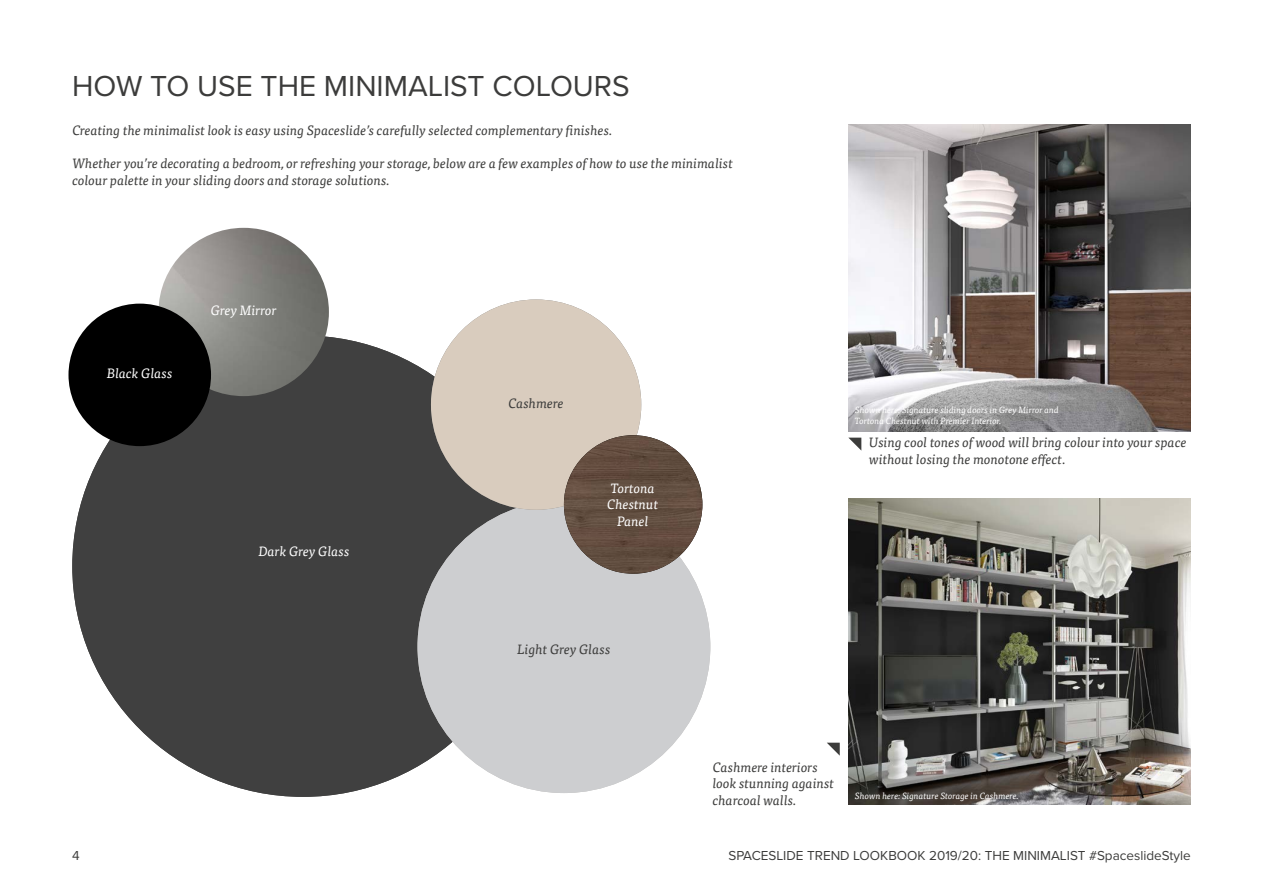
<style>
.page{position:relative;width:1263px;height:893px;background:#fff}
.page>*{position:absolute;margin:0;border:0;box-sizing:border-box;transform-origin:0 0}
.t1{font:30px "Proxima Nova";color:#3c3c3b}
.t2{font:italic 13.5px/16.5px "Tisa Pro";color:#3c3c3b}
.t3{font:13.5px "Proxima Nova";color:#3c3c3b}
.t4{font:italic 13.5px/16.5px "Tisa Pro";color:#fff;text-align:center}
.t5{font:italic 9px/10.5px "Tisa Pro";color:#fff}
</style>
<div class="page">
<div style="left:72px;top:335px;width:462px;height:462px;background:#404040;border-radius:231px"></div>
<img style="left:158px;top:228px;width:171px;height:168px">
<div style="left:417px;top:500px;width:293px;height:293px;background:#cdced0;border-radius:146px"></div>
<img style="left:848px;top:125px;width:343px;height:306px">
<img style="left:848px;top:499px;width:343px;height:306px">
<svg style="left:827px;top:743px;width:13px;height:13px"></svg>
<svg style="left:849px;top:438px;width:12px;height:12px"></svg>
<div style="left:431px;top:299px;width:210px;height:211px;background:#d9ccbe;border-radius:105px"></div>
<div style="left:68px;top:304px;width:143px;height:142px;background:#000;border-radius:50%"></div>
<img style="left:564px;top:435px;width:138px;height:139px;border-radius:69px">
<h1 class="t1" style="left:72px;top:64px;width:559px">HOW TO USE THE MINIMALIST COLOURS</h1>
<p class="t2" style="left:72px;top:121px;width:541px">Creating the minimalist look is easy using Spaceslide’s carefully selected complementary finishes.</p>
<p class="t2" style="left:72px;top:154px;width:662px">Whether you’re decorating a bedroom, or refreshing your storage, below are a few examples of how to use the minimalist colour palette in your sliding doors and storage solutions.</p>
<p class="t4" style="left:107px;top:364px;width:67px">Black Glass</p>
<p class="t4" style="left:211px;top:301px;width:67px">Grey Mirror</p>
<p class="t4" style="left:258px;top:542px;width:93px">Dark Grey Glass</p>
<p class="t2" style="left:508px;top:394px;width:57px">Cashmere</p>
<p class="t4" style="left:607px;top:479px;width:53px">Tortona<br>Chestnut<br>Panel</p>
<p class="t2" style="left:517px;top:640px;width:95px">Light Grey Glass</p>
<p class="t5" style="left:855px;top:404px;width:205px">Shown here: Signature sliding doors in Grey Mirror and<br>Tortona Chestnut with Premier Interior.</p>
<p class="t2" style="left:869px;top:434px;width:319px">Using cool tones of wood will bring colour into your space without losing the monotone effect.</p>
<p class="t2" style="left:713px;top:758px;width:123px">Cashmere interiors look stunning against charcoal walls.</p>
<p class="t5" style="left:855px;top:790px;width:165px">Shown here: Signature Storage in Cashmere.</p>
<p class="t3" style="left:72px;top:846px;width:9px">4</p>
<p class="t3" style="left:728px;top:846px;width:464px">SPACESLIDE TREND LOOKBOOK 2019/20: THE MINIMALIST #SpaceslideStyle</p>
</div>
